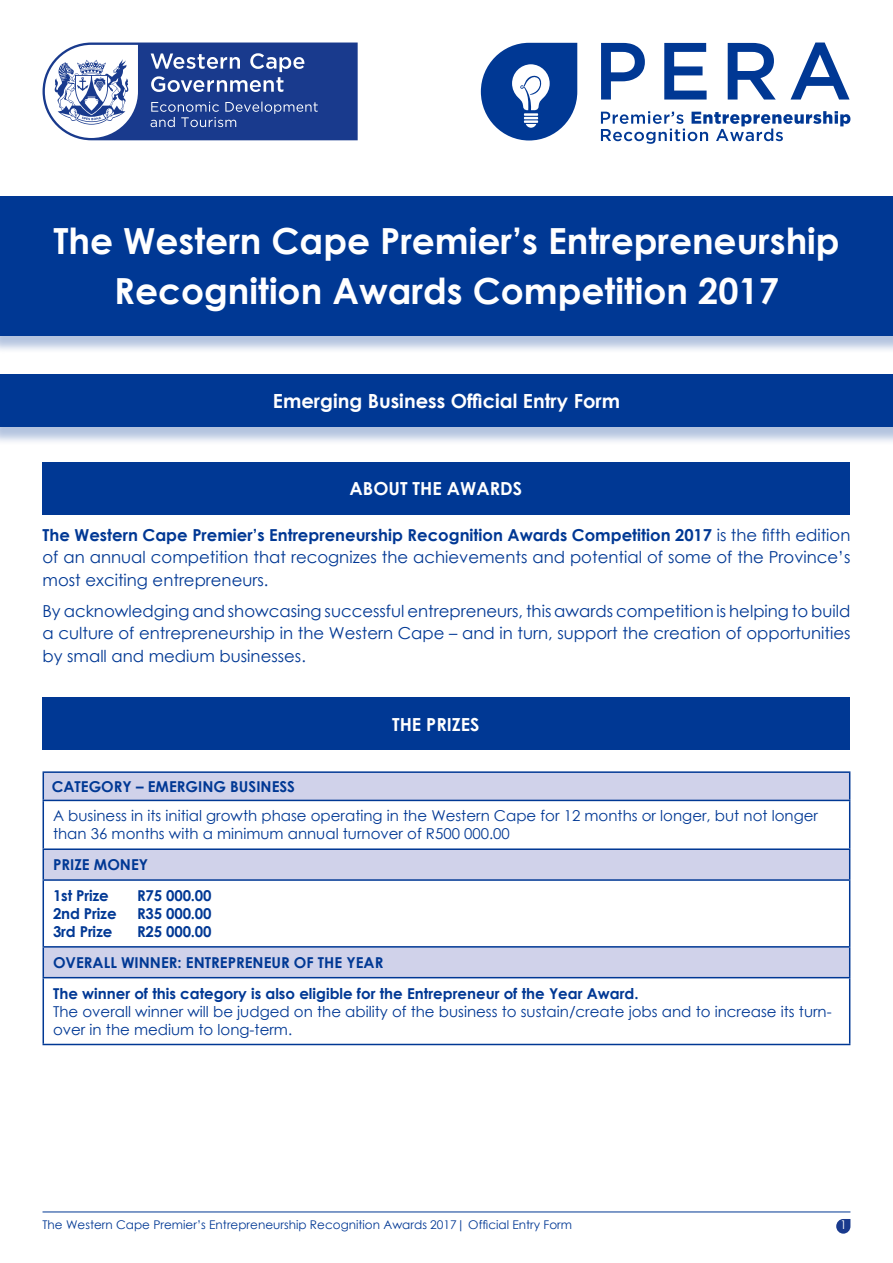
<style>
.page{position:relative;width:893px;height:1263px;background:#fff}
.page>*{position:absolute;margin:0;border:0;box-sizing:border-box;transform-origin:0 0}
.title_heading{font:700 36px "Century Gothic";color:#fff}
.t1{font:700 19.5px "Century Gothic";color:#fff}
.subheading{font:700 18px "Century Gothic";color:#fff}
.t2{font:16.5px/22.5px "Century Gothic";color:#003894;text-align:justify}
.t3{font:15px/18px "Century Gothic";color:#003894}
.t4{font:700 15px "Century Gothic";color:#003894}
.t5{font:12px "Century Gothic";color:#003894}
.t6{font:12px "Century Gothic";color:#fff}
.s1{font-weight:700}
</style>
<div class="page">
<svg style="left:836px;top:1219px;width:14px;height:14px"></svg>
<hr style="left:43px;top:1211px;width:807px;height:1px;background:#003894">
<div style="left:0;top:198px;width:893px;height:156px;background:#003894;opacity:.3"></div>
<div style="left:0;top:196px;width:893px;height:140px;background:#003894"></div>
<div style="left:0;top:376px;width:893px;height:69px;background:#003894;opacity:.3"></div>
<div style="left:0;top:374px;width:893px;height:53px;background:#003894"></div>
<div style="left:43px;top:462px;width:807px;height:53px;background:#003894"></div>
<div style="left:43px;top:697px;width:807px;height:53px;background:#003894"></div>
<svg style="left:44px;top:773px;width:805px;height:204px"></svg>
<svg style="left:849px;top:773px;width:1px;height:27px"></svg>
<hr style="left:43px;top:771px;width:807px;height:2px;background:#003894">
<svg style="left:43px;top:773px;width:1px;height:27px"></svg>
<hr style="left:43px;top:848px;width:807px;height:2px;background:#003894">
<svg style="left:43px;top:850px;width:1px;height:29px"></svg>
<hr style="left:43px;top:879px;width:807px;height:2px;background:#003894">
<hr style="left:849px;top:801px;width:1px;height:47px;background:#003894">
<svg style="left:849px;top:850px;width:1px;height:29px"></svg>
<hr style="left:849px;top:881px;width:1px;height:65px;background:#003894">
<hr style="left:849px;top:947px;width:1px;height:30px;background:#003894">
<hr style="left:849px;top:978px;width:1px;height:66px;background:#003894">
<hr style="left:43px;top:800px;width:807px;height:1px;background:#003894">
<hr style="left:43px;top:801px;width:1px;height:47px;background:#003894">
<hr style="left:43px;top:881px;width:1px;height:65px;background:#003894">
<hr style="left:43px;top:946px;width:807px;height:1px;background:#003894">
<hr style="left:43px;top:947px;width:1px;height:30px;background:#003894">
<hr style="left:43px;top:977px;width:807px;height:1px;background:#003894">
<hr style="left:43px;top:978px;width:1px;height:66px;background:#003894">
<hr style="left:43px;top:1044px;width:807px;height:1px;background:#003894">
<svg style="left:481px;top:43px;width:96px;height:97px"></svg>
<svg style="left:601px;top:43px;width:249px;height:57px"></svg>
<svg style="left:601px;top:111px;width:249px;height:33px"></svg>
<svg style="left:43px;top:43px;width:315px;height:97px"></svg>
<p class="title_heading" style="left:53px;top:214px;width:788px">The Western Cape Premier’s Entrepreneurship</p>
<p class="title_heading" style="left:114px;top:263px;width:666px">Recognition Awards Competition 2017</p>
<p class="t1" style="left:273px;top:386px;width:349px">Emerging Business Official Entry Form</p>
<p class="subheading" style="left:350px;top:475px;width:174px">ABOUT THE AWARDS</p>
<p class="t2" style="left:43px;top:523px;width:809px"><span class="s1">The Western Cape Premier’s Entrepreneurship Recognition Awards Competition 2017</span> is the fifth edition of an annual competition that recognizes the achievements and potential of some of the Province’s most exciting entrepreneurs.</p>
<p class="t2" style="left:43px;top:599px;width:809px">By acknowledging and showcasing successful entrepreneurs, this awards competition is helping to build a culture of entrepreneurship in the Western Cape – and in turn, support the creation of opportunities by small and medium businesses.</p>
<p class="subheading" style="left:392px;top:710px;width:89px">THE PRIZES</p>
<p class="t4" style="left:52px;top:775px;width:245px">CATEGORY – EMERGING BUSINESS</p>
<p class="t3" style="left:53px;top:807px;width:766px">A business in its initial growth phase operating in the Western Cape for 12 months or longer, but not longer than 36 months with a minimum annual turnover of R500 000.00</p>
<p class="t4" style="left:53px;top:853px;width:97px">PRIZE MONEY</p>
<p class="t4" style="left:53px;top:884px;width:57px">1st Prize</p>
<p class="t4" style="left:137px;top:884px;width:76px">R75 000.00</p>
<p class="t4" style="left:53px;top:902px;width:65px">2nd Prize</p>
<p class="t4" style="left:137px;top:902px;width:76px">R35 000.00</p>
<p class="t4" style="left:53px;top:920px;width:61px">3rd Prize</p>
<p class="t4" style="left:137px;top:920px;width:76px">R25 000.00</p>
<p class="t4" style="left:53px;top:951px;width:332px">OVERALL WINNER: ENTREPRENEUR OF THE YEAR</p>
<p class="t4" style="left:53px;top:982px;width:587px">The winner of this category is also eligible for the Entrepreneur of the Year Award.</p>
<p class="t3" style="left:53px;top:1002px;width:780px">The overall winner will be judged on the ability of the business to sustain/create jobs and to increase its turn&shy;over in the medium to long-term.</p>
<p class="t5" style="left:43px;top:1217px;width:531px">The Western Cape Premier’s Entrepreneurship Recognition Awards 2017| Official Entry Form</p>
<p class="t6" style="left:840px;top:1217px;width:8px">1</p>
</div>
